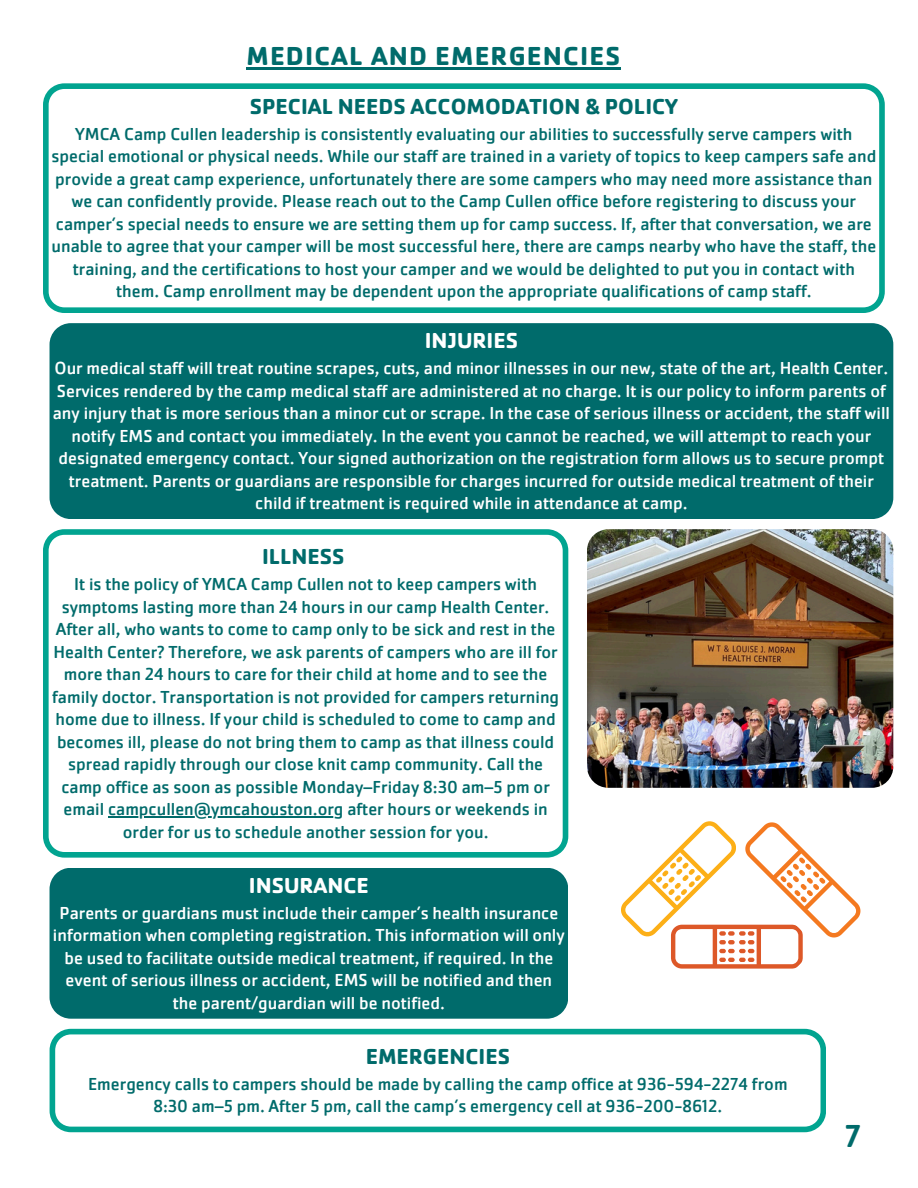
<style>
.page{position:relative;width:918px;height:1188px;background:#fff}
.page>*{position:absolute;margin:0;border:0;box-sizing:border-box;transform-origin:0 0}
.t1{font:500 33px "Cachet Pro";color:#006b6b}
.t2{font:700 27px "Cachet Pro";letter-spacing:.045em;color:#006b6b}
.t3{font:700 22.5px "Cachet Pro";color:#006b6b}
.t4{font:700 22.5px "Cachet Pro";color:#fff}
.t5{font:18px/22.5px "Cachet Pro";color:#006b6b;text-align:center}
.t6{font:18px/22.5px "Cachet Pro";color:#fff;text-align:center}
</style>
<div class="page">
<svg style="left:43px;top:83px;width:841px;height:230px"></svg>
<svg style="left:43px;top:529px;width:525px;height:329px"></svg>
<hr style="left:108px;top:816px;width:236px;height:2px;background:#006b6b">
<div style="left:50px;top:323px;width:843px;height:196px;background:#006b6b"></div>
<img style="left:587px;top:529px;width:306px;height:259px;border-radius:21px">
<hr style="left:247px;top:67px;width:374px;height:3px;background:#006b6b">
<svg style="left:620px;top:821px;width:240px;height:208px"></svg>
<div style="left:50px;top:868px;width:518px;height:151px;background:#006b6b"></div>
<svg style="left:50px;top:1029px;width:776px;height:103px"></svg>
<p class="t2" style="left:247px;top:39px;width:375px">MEDICAL AND EMERGENCIES</p>
<h1 class="t3" style="left:250px;top:92px;width:429px">SPECIAL NEEDS ACCOMODATION &amp; POLICY</h1>
<p class="t5" style="left:51px;top:123px;width:826px">YMCA Camp Cullen leadership is consistently evaluating our abilities to successfully serve campers with special emotional or physical needs. While our staff are trained in a variety of topics to keep campers safe and provide a great camp experience, unfortunately there are some campers who may need more assistance than we can confidently provide. Please reach out to the Camp Cullen office before registering to discuss your camper’s special needs to ensure we are setting them up for camp success. If, after that conversation, we are unable to agree that your camper will be most successful here, there are camps nearby who have the staff, the training, and the certifications to host your camper and we would be delighted to put you in contact with them. Camp enrollment may be dependent upon the appropriate qualifications of camp staff.</p>
<p class="t4" style="left:425px;top:326px;width:95px">INJURIES</p>
<p class="t6" style="left:53px;top:357px;width:839px">Our medical staff will treat routine scrapes, cuts, and minor illnesses in our new, state of the art, Health Center.<br>Services rendered by the camp medical staff are administered at no charge. It is our policy to inform parents of any injury that is more serious than a minor cut or scrape. In the case of serious illness or accident, the staff will notify EMS and contact you immediately. In the event you cannot be reached, we will attempt to reach your designated emergency contact. Your signed authorization on the registration form allows us to secure prompt treatment. Parents or guardians are responsible for charges incurred for outside medical treatment of their child if treatment is required while in attendance at camp.</p>
<p class="t3" style="left:262px;top:543px;width:84px">ILLNESS</p>
<p class="t5" style="left:52px;top:573px;width:509px">It is the policy of YMCA Camp Cullen not to keep campers with symptoms lasting more than 24 hours in our camp Health Center.<br>After all, who wants to come to camp only to be sick and rest in the Health Center? Therefore, we ask parents of campers who are ill for more than 24 hours to care for their child at home and to see the family doctor. Transportation is not provided for campers returning home due to illness. If your child is scheduled to come to camp and becomes ill, please do not bring them to camp as that illness could spread rapidly through our close knit camp community. Call the camp office as soon as possible Monday–Friday 8:30 am–5 pm or email campcullen@ymcahouston.org after hours or weekends in</p>
<p class="t5" style="left:123px;top:820px;width:367px">order for us to schedule another session for you.</p>
<p class="t4" style="left:249px;top:871px;width:121px">INSURANCE</p>
<p class="t6" style="left:53px;top:901px;width:513px">Parents or guardians must include their camper’s health insurance information when completing registration. This information will only be used to facilitate outside medical treatment, if required. In the event of serious illness or accident, EMS will be notified and then the parent/guardian will be notified.</p>
<p class="t3" style="left:366px;top:1042px;width:146px">EMERGENCIES</p>
<p class="t5" style="left:88px;top:1073px;width:701px">Emergency calls to campers should be made by calling the camp office at 936-594-2274 from</p>
<p class="t5" style="left:153px;top:1095px;width:570px">8:30 am–5 pm. After 5 pm, call the camp’s emergency cell at 936-200-8612.</p>
<p class="t1" style="left:845px;top:1115px;width:17px">7</p>
</div>
